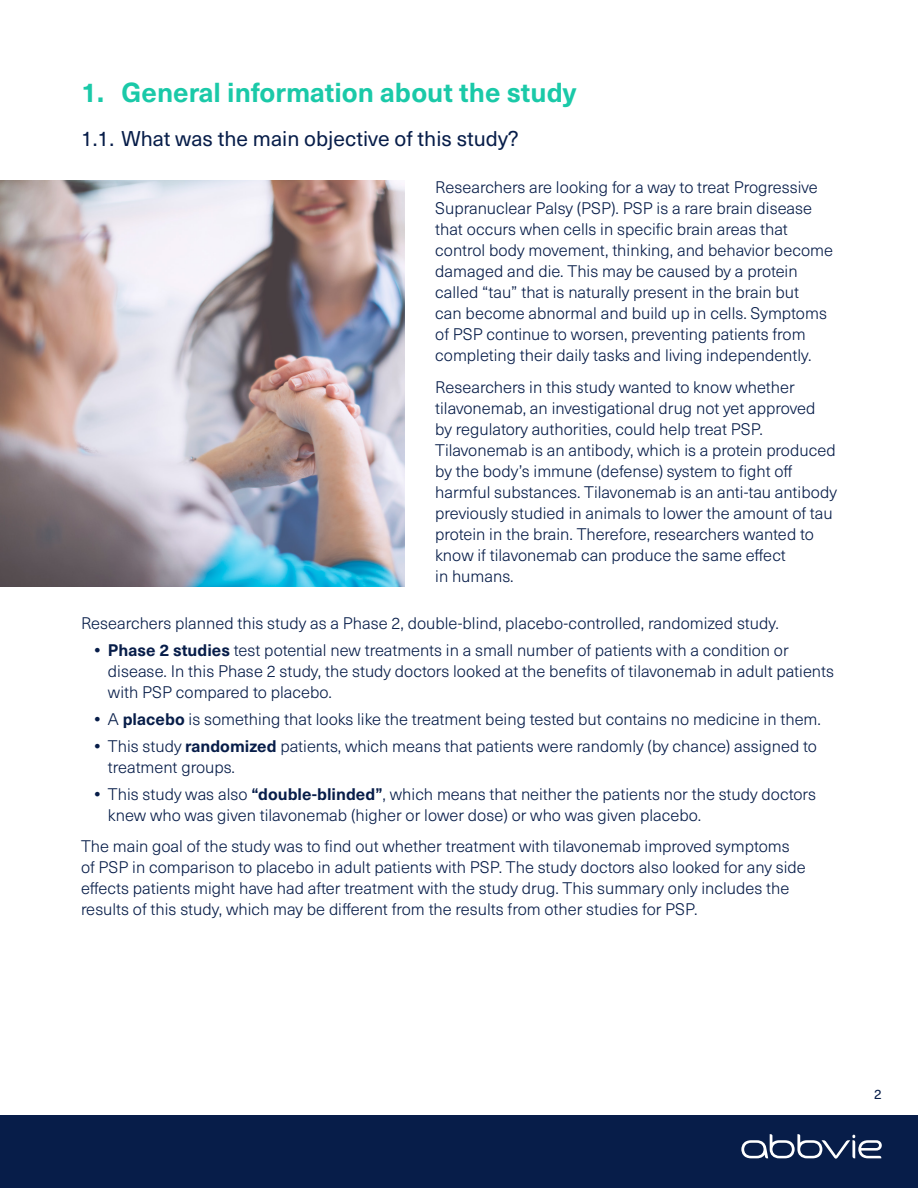
<style>
.page{position:relative;width:918px;height:1188px;background:#fff}
.page>*{position:absolute;margin:0;border:0;box-sizing:border-box;transform-origin:0 0}
.t1{font:700 27px "Neue Haas Unica Pro";color:#1ac9a8}
.t2{font:21px "Neue Haas Unica Pro";color:#071d49}
.t3{font:300 16.5px/21px "Neue Haas Unica Pro";color:#071d49}
.t4{font:13.5px "Neue Haas Unica Pro";color:#071d49}
.s1{font-weight:700}
</style>
<div class="page">
<img style="left:0;top:180px;width:405px;height:406px">
<div style="left:0;top:1115px;width:918px;height:73px;background:#071d49"></div>
<svg style="left:741px;top:1134px;width:141px;height:25px"></svg>
<h1 class="t1" style="left:81px;top:76px;width:497px">1. General information about the study</h1>
<p class="t2" style="left:81px;top:126px;width:439px">1.1. What was the main objective of this study?</p>
<p class="t3" style="left:435px;top:177px;width:399px">Researchers are looking for a way to treat Progressive Supranuclear Palsy (PSP). PSP is a rare brain disease that occurs when cells in specific brain areas that control body movement, thinking, and behavior become damaged and die. This may be caused by a protein called “tau” that is naturally present in the brain but<br>can become abnormal and build up in cells. Symptoms of PSP continue to worsen, preventing patients from completing their daily tasks and living independently.</p>
<p class="t3" style="left:435px;top:376px;width:403px">Researchers in this study wanted to know whether tilavonemab, an investigational drug not yet approved<br>by regulatory authorities, could help treat PSP.<br>Tilavonemab is an antibody, which is a protein produced by the body’s immune (defense) system to fight off harmful substances. Tilavonemab is an anti-tau antibody previously studied in animals to lower the amount of tau protein in the brain. Therefore, researchers wanted to know if tilavonemab can produce the same effect<br>in humans.</p>
<p class="t3" style="left:81px;top:613px;width:699px">Researchers planned this study as a Phase 2, double-blind, placebo-controlled, randomized study.</p>
<p class="t3" style="left:108px;top:640px;width:727px;text-indent:-13px"><span class="s1">• Phase 2 studies</span> test potential new treatments in a small number of patients with a condition or disease. In this Phase 2 study, the study doctors looked at the benefits of tilavonemab in adult patients with PSP compared to placebo.</p>
<p class="t3" style="left:94px;top:709px;width:728px"><span class="s1">•</span> A <span class="s1">placebo</span> is something that looks like the treatment being tested but contains no medicine in them.</p>
<p class="t3" style="left:108px;top:736px;width:711px;text-indent:-13px"><span class="s1">•</span> This study <span class="s1">randomized</span> patients, which means that patients were randomly (by chance) assigned to treatment groups.</p>
<p class="t3" style="left:108px;top:784px;width:709px;text-indent:-13px"><span class="s1">•</span> This study was also <span class="s1">“double-blinded”</span>, which means that neither the patients nor the study doctors knew who was given tilavonemab (higher or lower dose) or who was given placebo.</p>
<p class="t3" style="left:81px;top:836px;width:726px">The main goal of the study was to find out whether treatment with tilavonemab improved symptoms of PSP in comparison to placebo in adult patients with PSP. The study doctors also looked for any side effects patients might have had after treatment with the study drug. This summary only includes the results of this study, which may be different from the results from other studies for PSP.</p>
<p class="t4" style="left:874px;top:1086px;width:9px">2</p>
</div>
